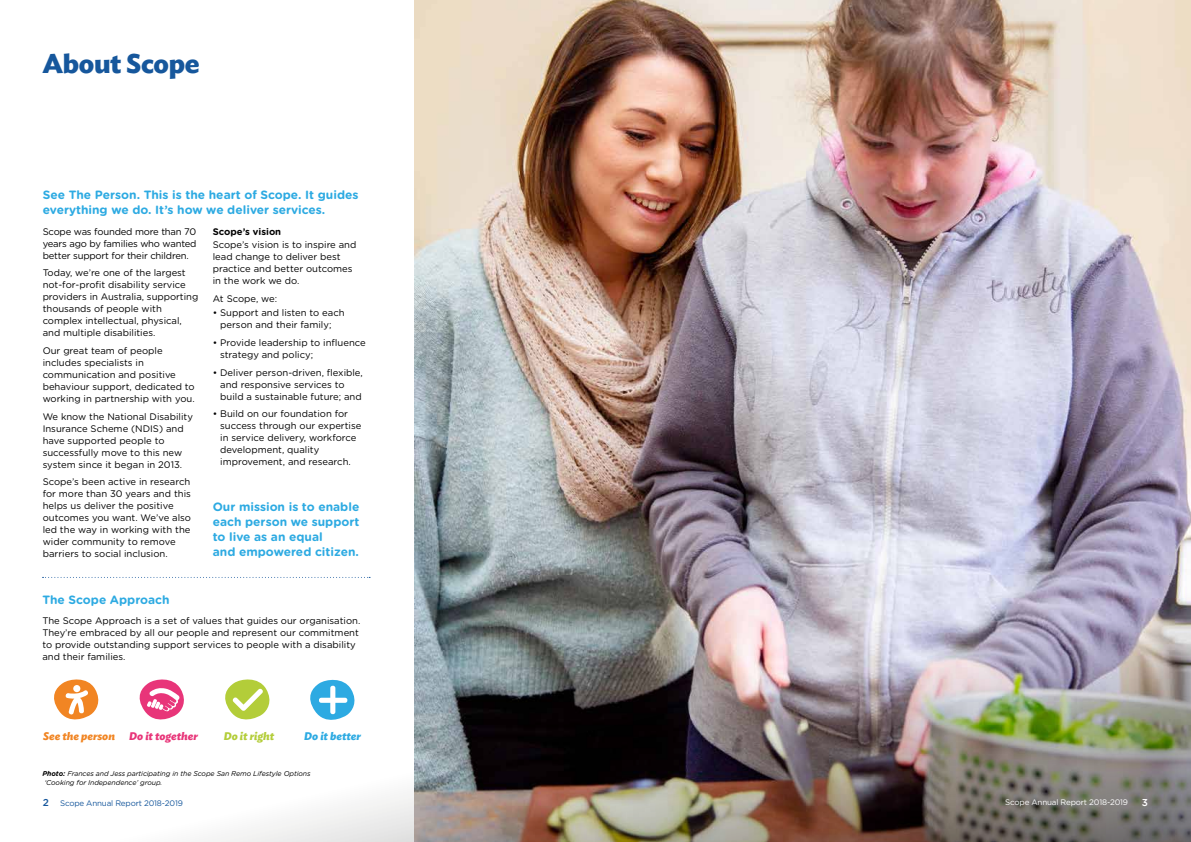
<style>
.page{position:relative;width:1191px;height:842px;background:#fff}
.page>*{position:absolute;margin:0;border:0;box-sizing:border-box;transform-origin:0 0}
.t1{font:700 27px "Ideal Sans";letter-spacing:-.015em;color:#16579c}
.t2{font:700 12px/15px "Gotham Rounded";color:#2daae2}
.t3{font:italic 700 11px "Ideal Sans";color:#f18523}
.t4{font:italic 700 11px "Ideal Sans";color:#e83579}
.t5{font:italic 700 11px "Ideal Sans";color:#2daae2}
.t6{font:italic 700 11px "Ideal Sans";color:#b3cd39}
.t7{font:500 10px "Gotham Rounded";color:#fff}
.t8{font:9.5px/12px "Gotham Rounded";color:#000}
.t9{font:700 9.5px "Gotham Rounded";color:#000}
.t10{font:8px "Gotham Rounded";letter-spacing:-.02em;color:#16579c}
.t11{font:8px "Gotham Rounded";letter-spacing:-.02em;color:#fff}
.t12{font:italic 7px/9px "Gotham Rounded";letter-spacing:-.01em;color:#000}
.s1{font-weight:700}
.s2{font-weight:500;font-size:10px}
</style>
<div class="page">
<img style="left:414px;top:0;width:777px;height:552px">
<img style="left:199px;top:552px;width:992px;height:290px">
<svg style="left:220px;top:676px;width:53px;height:49px"></svg>
<svg style="left:139px;top:679px;width:45px;height:41px"></svg>
<svg style="left:54px;top:679px;width:45px;height:41px"></svg>
<svg style="left:305px;top:676px;width:53px;height:50px"></svg>
<svg style="left:43px;top:577px;width:327px;height:1px"></svg>
<h1 class="t1" style="left:43px;top:42px;width:158px">About Scope</h1>
<p class="t2" style="left:43px;top:187px;width:317px">See The Person. This is the heart of Scope. It guides everything we do. It’s how we deliver services.</p>
<p class="t8" style="left:43px;top:225px;width:155px;text-align:justify">Scope was founded more than 70 years ago by families who wanted better support for their children.</p>
<p class="t8" style="left:43px;top:266px;width:157px">Today, we’re one of the largest not-for-profit disability service providers in Australia, supporting thousands of people with complex intellectual, physical, and multiple disabilities.</p>
<p class="t8" style="left:43px;top:344px;width:153px">Our great team of people includes specialists in communication and positive behaviour support, dedicated to working in partnership with you.</p>
<p class="t8" style="left:43px;top:410px;width:152px">We know the National Disability<br>Insurance Scheme (NDIS) and have supported people to successfully move to this new system since it began in 2013.</p>
<p class="t8" style="left:43px;top:475px;width:150px">Scope’s been active in research for more than 30 years and this helps us deliver the positive outcomes you want. We’ve also led the way in working with the wider community to remove barriers to social inclusion.</p>
<p class="t9" style="left:213px;top:224px;width:70px">Scope’s vision</p>
<p class="t8" style="left:213px;top:238px;width:145px">Scope’s vision is to inspire and lead change to deliver best practice and better outcomes in the work we do.</p>
<p class="t8" style="left:213px;top:292px;width:66px">At Scope, we:</p>
<p class="t8" style="left:220px;top:307px;width:126px;text-indent:-7px">• Support and listen to each person and their family;</p>
<p class="t8" style="left:220px;top:336px;width:147px;text-indent:-7px">• Provide leadership to influence strategy and policy;</p>
<p class="t8" style="left:220px;top:366px;width:144px;text-indent:-7px">• Deliver person-driven, flexible, and responsive services to build a sustainable future; and</p>
<p class="t8" style="left:220px;top:408px;width:143px;text-indent:-7px">• Build on our foundation for success through our expertise in service delivery, workforce development, quality improvement, and research.</p>
<p class="t2" style="left:213px;top:499px;width:148px">Our mission is to enable each person we support to live as an equal<br>and empowered citizen.</p>
<p class="t2" style="left:42px;top:591px;width:129px">The Scope Approach</p>
<p class="t8" style="left:42px;top:614px;width:319px">The Scope Approach is a set of values that guides our organisation.<br>They’re embraced by all our people and represent our commitment to provide outstanding support services to people with a disability and their families.</p>
<p class="t3" style="left:43px;top:727px;width:73px">See the person</p>
<p class="t4" style="left:129px;top:727px;width:70px">Do it together</p>
<p class="t6" style="left:224px;top:727px;width:52px">Do it right</p>
<p class="t5" style="left:304px;top:727px;width:58px">Do it better</p>
<p class="t12" style="left:42px;top:769px;width:270px"><span class="s1">Photo:</span> Frances and Jess participating in the Scope San Remo Lifestyle Options ‘Cooking for Independence’ group.</p>
<p class="t10" style="left:43px;top:797px;width:142px"><span class="s2">2</span> Scope Annual Report 2018-2019</p>
<p class="t11" style="left:1005px;top:797px;width:124px">Scope Annual Report 2018-2019</p>
<p class="t7" style="left:1142px;top:796px;width:8px">3</p>
</div>
